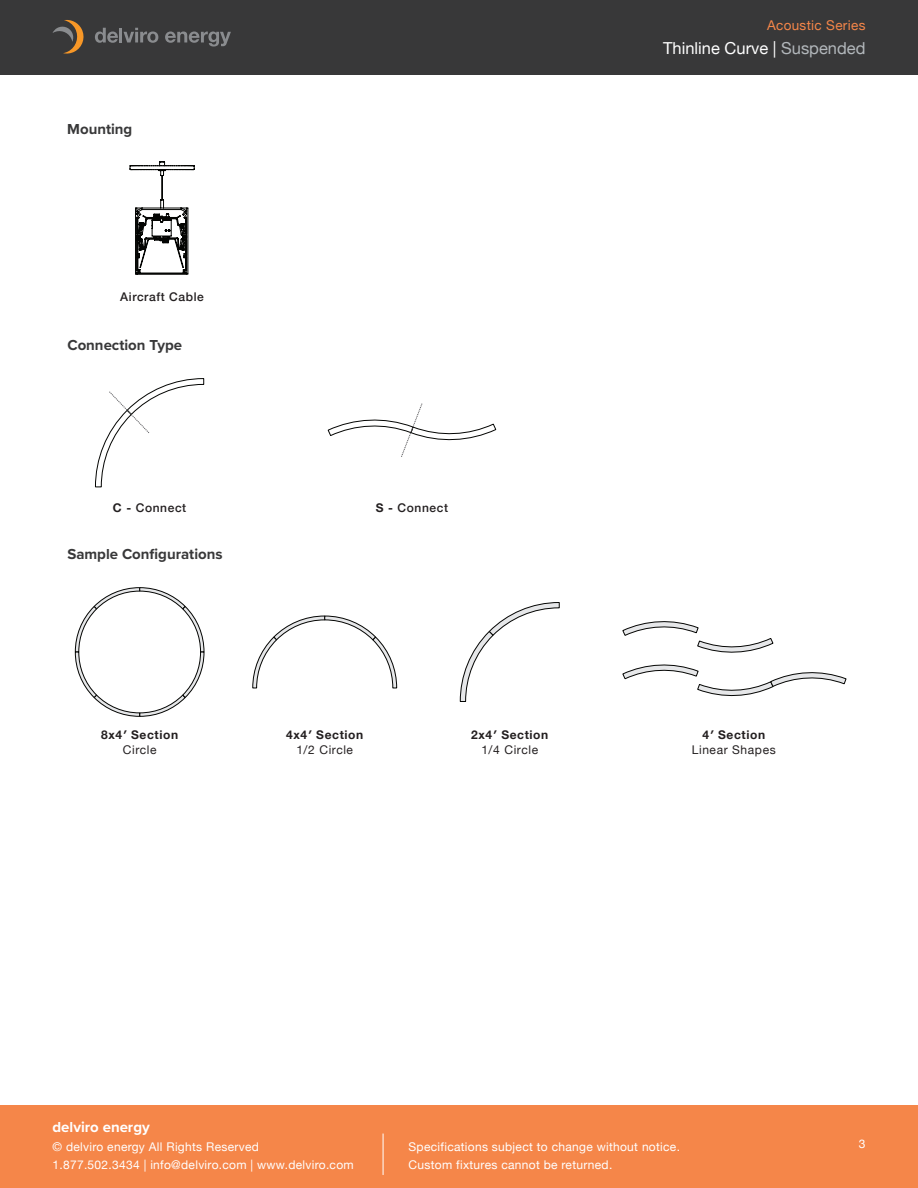
<style>
.page{position:relative;width:918px;height:1188px;background:#fff}
.page>*{position:absolute;margin:0;border:0;box-sizing:border-box;transform-origin:0 0}
.t1{font:16.5px "Helvetica Neue";color:#fff}
.t2{font:700 15px "Proxima Nova";color:#383839}
.t3{font:700 15px "Proxima Nova";color:#fff}
.t4{font:13.5px "Helvetica Neue";letter-spacing:.025em;color:#f58649}
.t5{font:12px/18px "Helvetica Neue";letter-spacing:.025em;color:#fff}
.t6{font:700 12px "Helvetica Neue";letter-spacing:.05em;color:#231f20}
.t7{font:12px "Helvetica Neue";letter-spacing:.05em;color:#231f20}
.t8{font:500 12px "Helvetica Neue";letter-spacing:.05em;color:#231f20}
.s1{font-weight:700}
.s2{color:#b2b7bb}
</style>
<div class="page">
<div style="left:0;top:1106px;width:918px;height:82px;background:#f58649"></div>
<div style="left:0;top:0;width:918px;height:75px;background:#383839"></div>
<hr style="left:383px;top:1134px;width:1px;height:41px;background:#fff">
<svg style="left:52px;top:20px;width:32px;height:34px"></svg>
<svg style="left:95px;top:28px;width:63px;height:15px"></svg>
<svg style="left:165px;top:32px;width:66px;height:15px"></svg>
<svg style="left:460px;top:602px;width:100px;height:100px"></svg>
<svg style="left:622px;top:621px;width:152px;height:32px"></svg>
<svg style="left:622px;top:664px;width:225px;height:33px"></svg>
<svg style="left:252px;top:615px;width:145px;height:74px"></svg>
<svg style="left:75px;top:587px;width:130px;height:130px"></svg>
<svg style="left:95px;top:378px;width:109px;height:110px"></svg>
<svg style="left:327px;top:403px;width:170px;height:54px"></svg>
<svg style="left:129px;top:161px;width:66px;height:114px"></svg>
<p class="t2" style="left:67px;top:118px;width:67px">Mounting</p>
<p class="t8" style="left:120px;top:287px;width:85px">Aircraft Cable</p>
<p class="t2" style="left:67px;top:334px;width:116px">Connection Type</p>
<p class="t8" style="left:113px;top:498px;width:75px"><span class="s1">C -</span> Connect</p>
<p class="t8" style="left:376px;top:498px;width:74px"><span class="s1">S -</span> Connect</p>
<p class="t2" style="left:67px;top:543px;width:157px">Sample Configurations</p>
<p class="t6" style="left:101px;top:726px;width:79px">8x4′ Section</p>
<p class="t7" style="left:123px;top:741px;width:35px">Circle</p>
<p class="t6" style="left:286px;top:726px;width:79px">4x4′ Section</p>
<p class="t7" style="left:296px;top:741px;width:58px">1/2 Circle</p>
<p class="t6" style="left:471px;top:726px;width:79px">2x4′ Section</p>
<p class="t7" style="left:481px;top:741px;width:58px">1/4 Circle</p>
<p class="t4" style="left:767px;top:15px;width:100px">Acoustic Series</p>
<h1 class="t1" style="left:663px;top:36px;width:204px">Thinline Curve | <span class="s2">Suspended</span></h1>
<p class="t6" style="left:702px;top:726px;width:64px">4′ Section</p>
<p class="t7" style="left:692px;top:741px;width:85px">Linear Shapes</p>
<p class="t3" style="left:52px;top:1116px;width:99px">delviro energy</p>
<p class="t5" style="left:52px;top:1138px;width:303px">© delviro energy All Rights Reserved<br>1.877.502.3434 | info@delviro.com | www.delviro.com</p>
<p class="t5" style="left:409px;top:1138px;width:273px">Specifications subject to change without notice.<br>Custom fixtures cannot be returned.</p>
<p class="t5" style="left:859px;top:1135px;width:8px">3</p>
</div>
